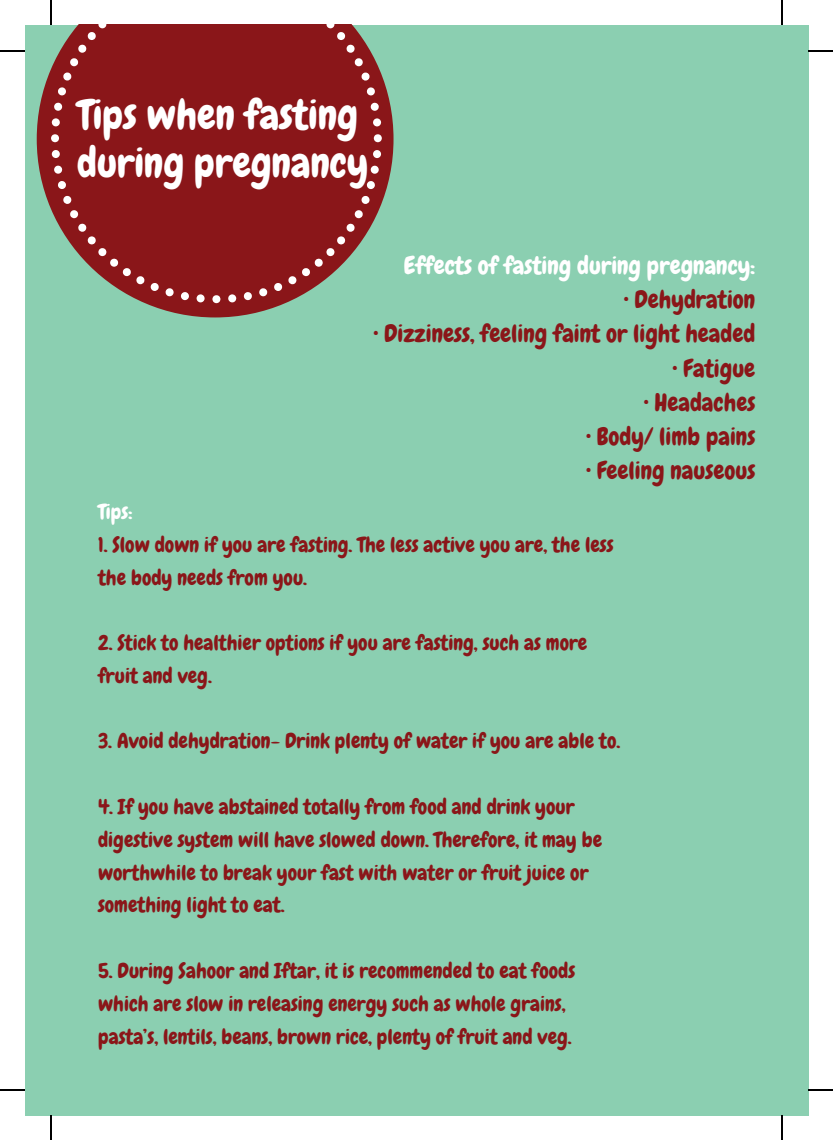
<style>
.page{position:relative;width:833px;height:1141px;background:#fff}
.page>*{position:absolute;margin:0;border:0;box-sizing:border-box;transform-origin:0 0}
.t1{font:41.12px/48.5px "Chewy";color:#fff}
.t2{font:24.5px "Chewy";color:#8a1619}
.t3{font:24.5px "Chewy";color:#fff}
.t4{font:21px/32.7px "Chewy";color:#8a1619}
.t5{font:21px "Chewy";color:#fff}
</style>
<div class="page">
<div style="left:25px;top:25px;width:783px;height:1090px;background:#8bcfb1"></div>
<svg style="left:37px;top:69px;width:357px;height:248px"></svg>
<svg style="left:51px;top:25px;width:331px;height:278px;background:#8c2b2b"></svg>
<svg style="left:50px;top:0;width:1px;height:25px"></svg>
<svg style="left:0;top:50px;width:25px;height:1px"></svg>
<svg style="left:782px;top:0;width:1px;height:25px"></svg>
<svg style="left:808px;top:50px;width:25px;height:1px"></svg>
<svg style="left:782px;top:1115px;width:1px;height:25px"></svg>
<svg style="left:808px;top:1089px;width:25px;height:1px"></svg>
<svg style="left:50px;top:1115px;width:1px;height:25px"></svg>
<svg style="left:0;top:1089px;width:25px;height:1px"></svg>
<h1 class="t1" style="left:77px;top:90px;width:293px">Tips when fasting during pregnancy</h1>
<p class="t3" style="left:404px;top:250px;width:353px">Effects of fasting during pregnancy:</p>
<p class="t2" style="left:624px;top:284px;width:133px">• Dehydration</p>
<p class="t2" style="left:373px;top:318px;width:383px">• Dizziness, feeling faint or light headed</p>
<p class="t2" style="left:673px;top:353px;width:84px">• Fatigue</p>
<p class="t2" style="left:644px;top:387px;width:113px">• Headaches</p>
<p class="t2" style="left:586px;top:421px;width:171px">• Body/ limb pains</p>
<p class="t2" style="left:586px;top:455px;width:171px">• Feeling nauseous</p>
<p class="t5" style="left:98px;top:498px;width:36px">Tips:</p>
<p class="t4" style="left:98px;top:528px;width:517px">1. Slow down if you are fasting. The less active you are, the less the body needs from you.</p>
<p class="t4" style="left:98px;top:627px;width:491px">2. Stick to healthier options if you are fasting, such as more fruit and veg.</p>
<p class="t4" style="left:98px;top:725px;width:524px">3. Avoid dehydration- Drink plenty of water if you are able to.</p>
<p class="t4" style="left:98px;top:791px;width:505px">4. If you have abstained totally from food and drink your digestive system will have slowed down. Therefore, it may be worthwhile to break your fast with water or fruit juice or something light to eat.</p>
<p class="t4" style="left:98px;top:955px;width:479px">5. During Sahoor and Iftar, it is recommended to eat foods which are slow in releasing energy such as whole grains, pasta’s, lentils, beans, brown rice, plenty of fruit and veg.</p>
</div>
